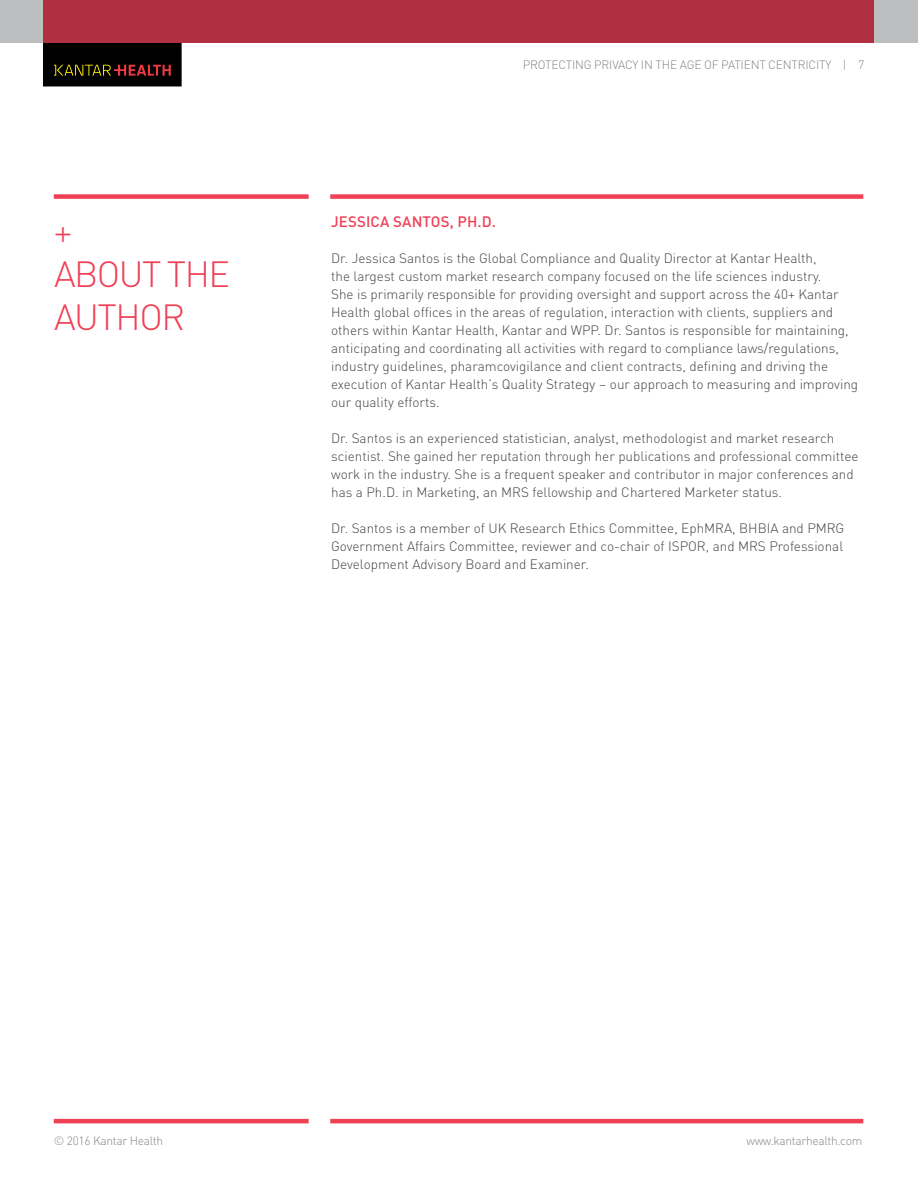
<style>
.page{position:relative;width:918px;height:1188px;background:#fff}
.page>*{position:absolute;margin:0;border:0;box-sizing:border-box;transform-origin:0 0}
.t1{font:300 36px/43.2px "DINOT";letter-spacing:-.04em;color:#ef4056}
.t2{font:500 15px "DINOT";letter-spacing:.01em;color:#ef4056}
.t3{font:300 13.5px/18px "DINOT";color:#434343}
.t4{font:300 12px "DINOT";letter-spacing:-.025em;color:#81848a}
</style>
<div class="page">
<div style="left:0;top:0;width:918px;height:43px;background:#bcbec0"></div>
<div style="left:54px;top:194px;width:255px;height:5px;background:#ef4056"></div>
<hr style="left:54px;top:1119px;width:255px;height:4px;background:#ef4056">
<div style="left:330px;top:194px;width:533px;height:5px;background:#ef4056"></div>
<hr style="left:330px;top:1119px;width:533px;height:4px;background:#ef4056">
<div style="left:43px;top:43px;width:139px;height:43px;background:#000"></div>
<svg style="left:54px;top:65px;width:117px;height:11px"></svg>
<div style="left:43px;top:0;width:831px;height:43px;background:#b02f40"></div>
<h1 class="t1" style="left:54px;top:207px;width:178px">+<br>ABOUT THE<br>AUTHOR</h1>
<p class="t4" style="left:523px;top:56px;width:343px">Protecting Privacy in the Age of Patient C entricity | 7</p>
<p class="t2" style="left:331px;top:210px;width:166px">JESSICA SANTOS, PH .D.</p>
<p class="t3" style="left:331px;top:249px;width:529px">Dr. Jessica Santos is the Global Compliance and Quality Director at Kantar H ealth,<br>the largest custom market research company focused on the life sciences industry.<br>She is primarily responsible for providing oversight and support across the 40+ Kantar Health global offices in the areas of regulation, interaction with clients, suppliers and others within Kantar Health, Kantar and WPP. Dr. Santos is responsible for maintaining, anticipating and coordinating all activities with regard to compliance laws/regulations, industry guidelines, pharamcovigilance and client contracts, defining and driving the execution of Kantar H ealth’s Quality Strategy – our approach to measuring and improving our quality efforts.</p>
<p class="t3" style="left:331px;top:429px;width:529px">Dr. Santos is an experienced statistician, analyst, methodologist and market research scientist. She gained her reputation through her publications and professional committee work in the industry. She is a frequent speaker and contributor in major conferences and has a Ph.D. in Marketing, an MRS</p>
<p class="t3" style="left:533px;top:483px;width:251px">fellowship and C hartered Marketer status.</p>
<p class="t3" style="left:331px;top:519px;width:383px">Dr. Santos is a member of U K Research Ethics Committee, EphMRA</p>
<p class="t3" style="left:732px;top:519px;width:16px">, BHBIA</p>
<p class="t3" style="left:782px;top:519px;width:44px">and PMRG</p>
<p class="t3" style="left:331px;top:537px;width:417px">Government Affairs Committee, reviewer and co-chair of ISPOR, and MRS</p>
<p class="t3" style="left:769px;top:537px;width:75px">Professional</p>
<p class="t3" style="left:331px;top:555px;width:259px">Development Advisory Board and Examiner.</p>
<p class="t4" style="left:54px;top:1132px;width:111px">© 2016 Kantar Health</p>
<p class="t4" style="left:747px;top:1132px;width:117px">www.kantarhealth.com</p>
</div>
